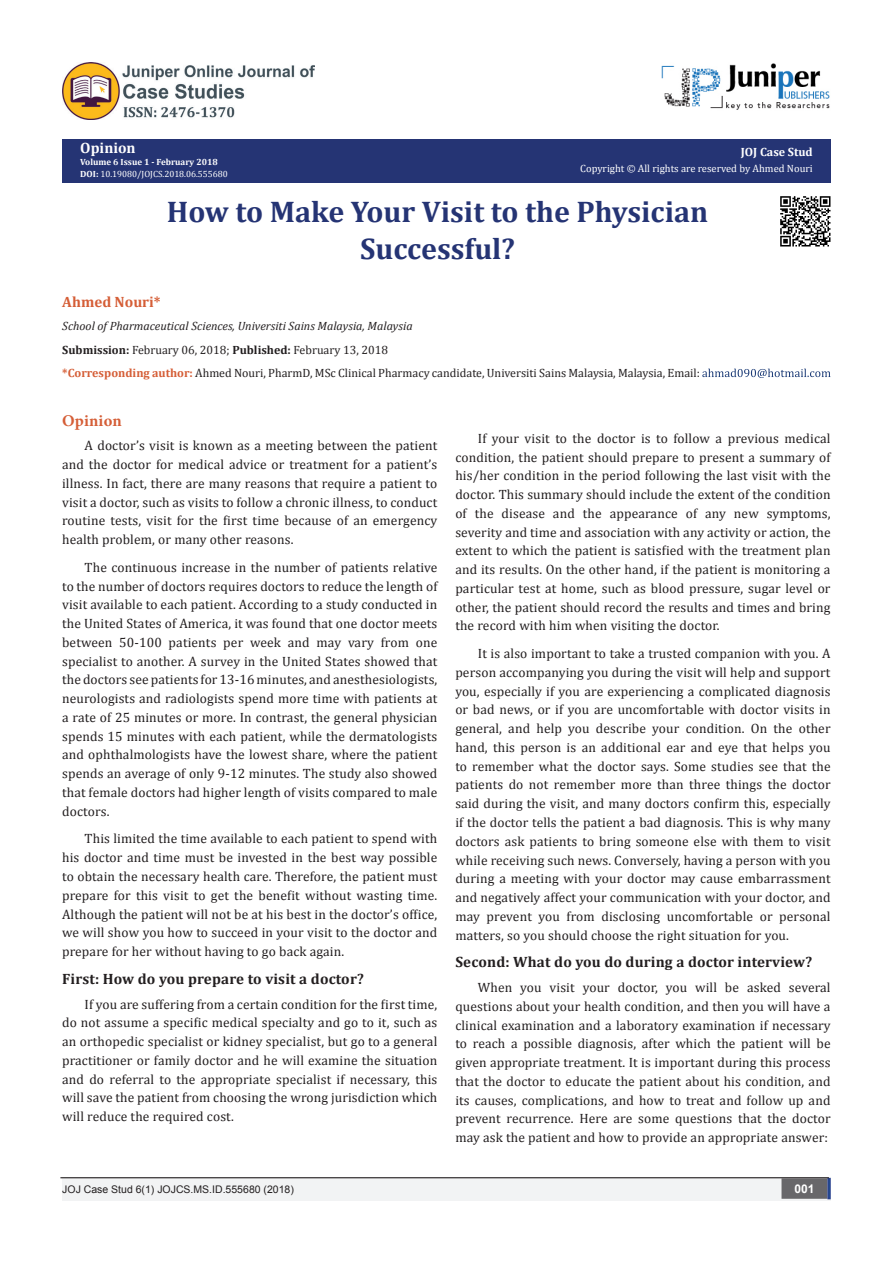
<style>
.page{position:relative;width:893px;height:1263px;background:#fff}
.page>*{position:absolute;margin:0;border:0;box-sizing:border-box;transform-origin:0 0}
.t1{font:700 30px "Cambria";color:#253474}
.List_Paragraph{font:700 16.5px "Minion Pro";letter-spacing:.01em;color:#d55e37}
.List_Paragraph-2{font:700 15px "Cambria";letter-spacing:.01em;color:#231f20}
.t2{font:700 15px "Cambria";color:#d55e37}
.t3{font:700 15px "Cambria";color:#fff}
.List_Paragraph-3{font:13.5px/18.8px "Cambria";letter-spacing:.01em;color:#231f20;text-align:justify}
.t4{font:12px "Cambria";color:#231f20}
.t5{font:italic 12px "Cambria";color:#231f20}
.t6{font:700 12px "Cambria";color:#fff}
.t7{font:700 12px "Arial";color:#fff}
.t8{font:10.5px "Cambria";color:#fff}
.t9{font:10.5px "Arial";color:#231f20}
.t10{font:9px "Cambria";color:#fff}
.t11{font:700 9px "Cambria";color:#fff}
.s1{font-weight:700}
.s2{font-weight:700;color:#d55e37}
</style>
<div class="page">
<div style="left:62px;top:139px;width:769px;height:43px;background:#253474"></div>
<svg style="left:702px;top:369px;width:129px;height:9px"></svg>
<div style="left:62px;top:1177px;width:494px;height:24px;background:#f2f3f4"></div>
<div style="left:503px;top:1177px;width:328px;height:24px;background:#f2f3f4"></div>
<div style="left:782px;top:1179px;width:45px;height:19px;background:#68676a"></div>
<div style="left:781px;top:1178px;width:46px;height:21px;border:2px solid #68676a"></div>
<svg style="left:827px;top:1178px;width:4px;height:21px"></svg>
<img style="left:662px;top:63px;width:168px;height:47px">
<img style="left:62px;top:62px;width:253px;height:58px">
<hr style="left:60px;top:1177px;width:769px;height:1px;background:#231f20">
<img style="left:780px;top:196px;width:51px;height:51px">
<p class="t3" style="left:80px;top:137px;width:57px">Opinion</p>
<p class="t11" style="left:80px;top:156px;width:139px">Volume 6 Issue 1 - February 2018</p>
<p class="t10" style="left:80px;top:169px;width:149px"><span class="s1">DOI:</span> 10.19080/JOJCS.2018.06.555680</p>
<p class="t6" style="left:741px;top:144px;width:73px">JOJ Case Stud</p>
<p class="t8" style="left:580px;top:162px;width:234px">Copyright © All rights are reserved by Ahmed Nouri</p>
<p class="t1" style="left:167px;top:190px;width:543px">How to Make Your Visit to the Physician</p>
<p class="t1" style="left:360px;top:228px;width:157px">Successful?</p>
<p class="t2" style="left:62px;top:291px;width:100px">Ahmed Nouri*</p>
<p class="t5" style="left:62px;top:318px;width:352px">School of Pharmaceutical Sciences, Universiti Sains Malaysia, Malaysia</p>
<p class="t4" style="left:62px;top:342px;width:327px"><span class="s1">Submission:</span> February 06, 2018; <span class="s1">Published:</span> February 13, 2018</p>
<p class="t4" style="left:62px;top:366px;width:639px"><span class="s2">*Corresponding author:</span> Ahmed Nouri, PharmD, MSc Clinical Pharmacy candidate, Universiti Sains Malaysia, Malaysia, Email:</p>
<p class="List_Paragraph" style="left:62px;top:409px;width:61px">Opinion</p>
<p class="List_Paragraph-3" style="left:62px;top:436px;width:377px;text-indent:22px">A doctor’s visit is known as a meeting between the patient and the doctor for medical advice or treatment for a patient’s illness. In fact, there are many reasons that require a patient to visit a doctor, such as visits to follow a chronic illness, to conduct routine tests, visit for the first time because of an emergency health problem, or many other reasons.</p>
<p class="List_Paragraph-3" style="left:62px;top:558px;width:377px;text-indent:22px">The continuous increase in the number of patients relative to the number of doctors requires doctors to reduce the length of visit available to each patient. According to a study conducted in the United States of America, it was found that one doctor meets between 50-100 patients per week and may vary from one specialist to another. A survey in the United States showed that the doctors see patients for 13-16 minutes, and anesthesiologists, neurologists and radiologists spend more time with patients at a rate of 25 minutes or more. In contrast, the general physician spends 15 minutes with each patient, while the dermatologists and ophthalmologists have the lowest share, where the patient spends an average of only 9-12 minutes. The study also showed that female doctors had higher length of visits compared to male doctors.</p>
<p class="List_Paragraph-3" style="left:62px;top:829px;width:377px;text-indent:22px">This limited the time available to each patient to spend with his doctor and time must be invested in the best way possible to obtain the necessary health care. Therefore, the patient must prepare for this visit to get the benefit without wasting time.<br>Although the patient will not be at his best in the doctor’s office, we will show you how to succeed in your visit to the doctor and prepare for her without having to go back again.</p>
<p class="List_Paragraph-2" style="left:62px;top:968px;width:303px">First: How do you prepare to visit a doctor?</p>
<p class="List_Paragraph-3" style="left:62px;top:994px;width:377px;text-indent:22px">If you are suffering from a certain condition for the first time, do not assume a specific medical specialty and go to it, such as an orthopedic specialist or kidney specialist, but go to a general practitioner or family doctor and he will examine the situation and do referral to the appropriate specialist if necessary, this will save the patient from choosing the wrong jurisdiction which will reduce the required cost.</p>
<p class="List_Paragraph-3" style="left:455px;top:429px;width:377px;text-indent:22px">If your visit to the doctor is to follow a previous medical condition, the patient should prepare to present a summary of his/her condition in the period following the last visit with the doctor. This summary should include the extent of the condition of the disease and the appearance of any new symptoms, severity and time and association with any activity or action, the extent to which the patient is satisfied with the treatment plan and its results. On the other hand, if the patient is monitoring a particular test at home, such as blood pressure, sugar level or other, the patient should record the results and times and bring the record with him when visiting the doctor.</p>
<p class="List_Paragraph-3" style="left:455px;top:644px;width:377px;text-indent:22px">It is also important to take a trusted companion with you. A person accompanying you during the visit will help and support you, especially if you are experiencing a complicated diagnosis or bad news, or if you are uncomfortable with doctor visits in general, and help you describe your condition. On the other hand, this person is an additional ear and eye that helps you to remember what the doctor says. Some studies see that the patients do not remember more than three things the doctor said during the visit, and many doctors confirm this, especially if the doctor tells the patient a bad diagnosis. This is why many doctors ask patients to bring someone else with them to visit while receiving such news. Conversely, having a person with you during a meeting with your doctor may cause embarrassment and negatively affect your communication with your doctor, and may prevent you from disclosing uncomfortable or personal matters, so you should choose the right situation for you.</p>
<p class="List_Paragraph-2" style="left:455px;top:951px;width:358px">Second: What do you do during a doctor interview?</p>
<p class="List_Paragraph-3" style="left:455px;top:978px;width:377px;text-indent:22px">When you visit your doctor, you will be asked several questions about your health condition, and then you will have a clinical examination and a laboratory examination if necessary to reach a possible diagnosis, after which the patient will be given appropriate treatment. It is important during this process that the doctor to educate the patient about his condition, and its causes, complications, and how to treat and follow up and prevent recurrence. Here are some questions that the doctor may ask the patient and how to provide an appropriate answer:</p>
<p class="t9" style="left:62px;top:1182px;width:233px">JOJ Case Stud 6(1) JOJCS.MS.ID.555680 (2018)</p>
<p class="t7" style="left:794px;top:1181px;width:22px">001</p>
</div>
